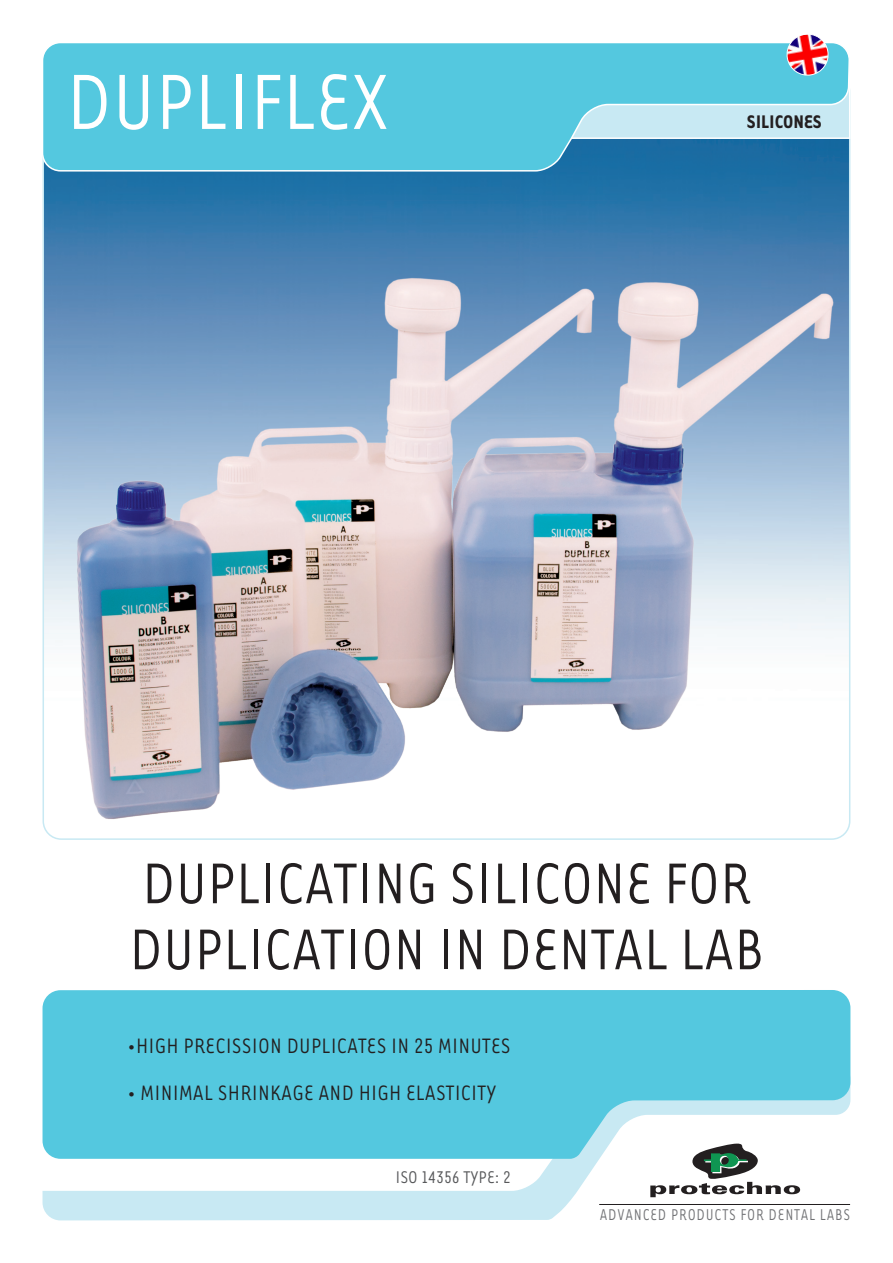
<style>
.page{position:relative;width:893px;height:1263px;background:#fff}
.page>*{position:absolute;margin:0;border:0;box-sizing:border-box;transform-origin:0 0}
.t1{font:90px "Tarzana Nar OT";color:#fff}
.t2{font:66px/66px "Tarzana Nar OT";color:#231f20}
.t3{font:24px "Tarzana Nar OT";letter-spacing:.01em;color:#231f20}
.t4{font:700 21px "Tarzana Nar OT";color:#231f20}
.t5{font:19.5px "Tarzana Nar OT";color:#57585a}
.t6{font:18px "Tarzana Nar OT";letter-spacing:.05em;color:#717275;scale:.92 1}
</style>
<div class="page">
<img style="left:46px;top:172px;width:801px;height:78px">
<img style="left:42px;top:250px;width:809px;height:588px">
<svg style="left:43px;top:1191px;width:613px;height:29px;fill:#c8e9f3"></svg>
<svg style="left:42px;top:1039px;width:759px;height:152px"></svg>
<svg style="left:43px;top:990px;width:807px;height:169px;fill:#54c8df"></svg>
<svg style="left:42px;top:43px;width:809px;height:129px"></svg>
<svg style="left:537px;top:34px;width:314px;height:106px"></svg>
<hr style="left:599px;top:1204px;width:251px;height:1px;background:#231f20">
<svg style="left:650px;top:1143px;width:150px;height:54px"></svg>
<p class="t1" style="left:66px;top:48px;width:324px">DUPLIFLEX</p>
<p class="t4" style="left:747px;top:109px;width:76px">SILICONES</p>
<p class="t2" style="left:129px;top:847px;width:636px">DUPLICATING SILICONE FOR<br>DUPLICATION IN DENTAL LAB</p>
<p class="t3" style="left:128px;top:1031px;width:384px">•HIGH PRECISSION DUPLICATES IN 25 MINUTES</p>
<p class="t3" style="left:128px;top:1078px;width:370px">• MINIMAL SHRINKAGE AND HIGH ELASTICITY</p>
<p class="t5" style="left:395px;top:1165px;width:117px">ISO 14356 TYPE: 2</p>
<p class="t6" style="left:600px;top:1203px;width:274px">ADVANCED PRODUCTS FOR DENTAL LABS</p>
</div>
